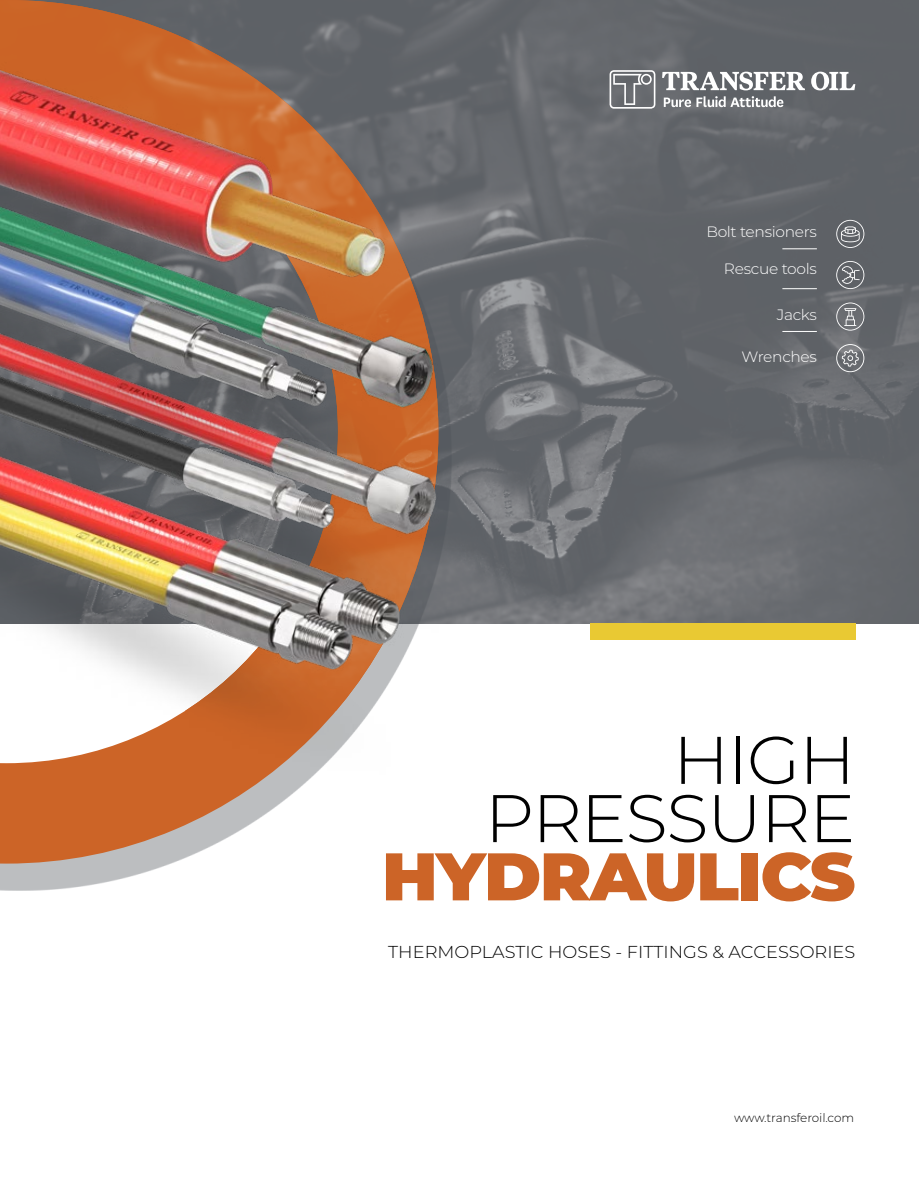
<style>
.page{position:relative;width:919px;height:1191px;background:#fff}
.page>*{position:absolute;margin:0;border:0;box-sizing:border-box;transform-origin:0 0}
.t1{font:300 67.2px/58.2px "Montserrat";letter-spacing:-.02em;color:#000;text-align:right}
.t2{font:900 67.2px "Montserrat";letter-spacing:-.02em;color:#cc6427}
.t3{font:300 17.25px "Montserrat";color:#000}
.t4{font:300 15px "Montserrat";letter-spacing:-.02em;color:#fff}
.t5{font:300 12px "Montserrat";color:#000}
</style>
<div class="page">
<img style="left:438px;top:0;width:480px;height:623px">
<div style="left:0;top:27px;width:451px;height:863px;background:#4b5056;opacity:.37"></div>
<svg style="left:0;top:733px;width:438px;height:130px"></svg>
<hr style="left:782px;top:288px;width:34px;height:1px;background:#fff">
<hr style="left:782px;top:331px;width:34px;height:1px;background:#fff">
<div style="left:589px;top:623px;width:266px;height:16px;background:#e9c933"></div>
<svg style="left:609px;top:70px;width:46px;height:39px;background:#8e9094"></svg>
<svg style="left:662px;top:72px;width:193px;height:18px"></svg>
<svg style="left:663px;top:96px;width:120px;height:11px"></svg>
<svg style="left:836px;top:261px;width:28px;height:28px"></svg>
<svg style="left:836px;top:302px;width:28px;height:29px"></svg>
<img style="left:0;top:0;width:438px;height:19px">
<img style="left:0;top:19px;width:493px;height:115px">
<img style="left:509px;top:609px;width:86px;height:31px">
<img style="left:425px;top:618px;width:84px;height:115px">
<img style="left:0;top:618px;width:425px;height:227px">
<hr style="left:782px;top:248px;width:34px;height:1px;background:#fff">
<svg style="left:836px;top:220px;width:28px;height:28px"></svg>
<img style="left:0;top:134px;width:598px;height:475px">
<img style="left:0;top:167px;width:509px;height:451px">
<svg style="left:836px;top:344px;width:28px;height:28px"></svg>
<p class="t4" style="left:706px;top:222px;width:112px">Bolt tensioners</p>
<p class="t4" style="left:724px;top:258px;width:94px">Rescue tools</p>
<p class="t4" style="left:776px;top:304px;width:42px">Jacks</p>
<p class="t4" style="left:741px;top:347px;width:77px">Wrenches</p>
<h1 class="t1" style="left:484px;top:729px;width:372px">HIGH<br>PRESSURE</h1>
<h1 class="t2" style="left:382px;top:826px;width:475px">HYDRAULICS</h1>
<p class="t3" style="left:388px;top:939px;width:468px">THERMOPLASTIC HOSES - FITTINGS &amp; ACCESSORIES</p>
<p class="t5" style="left:734px;top:1109px;width:122px">www.transferoil.com</p>
</div>
